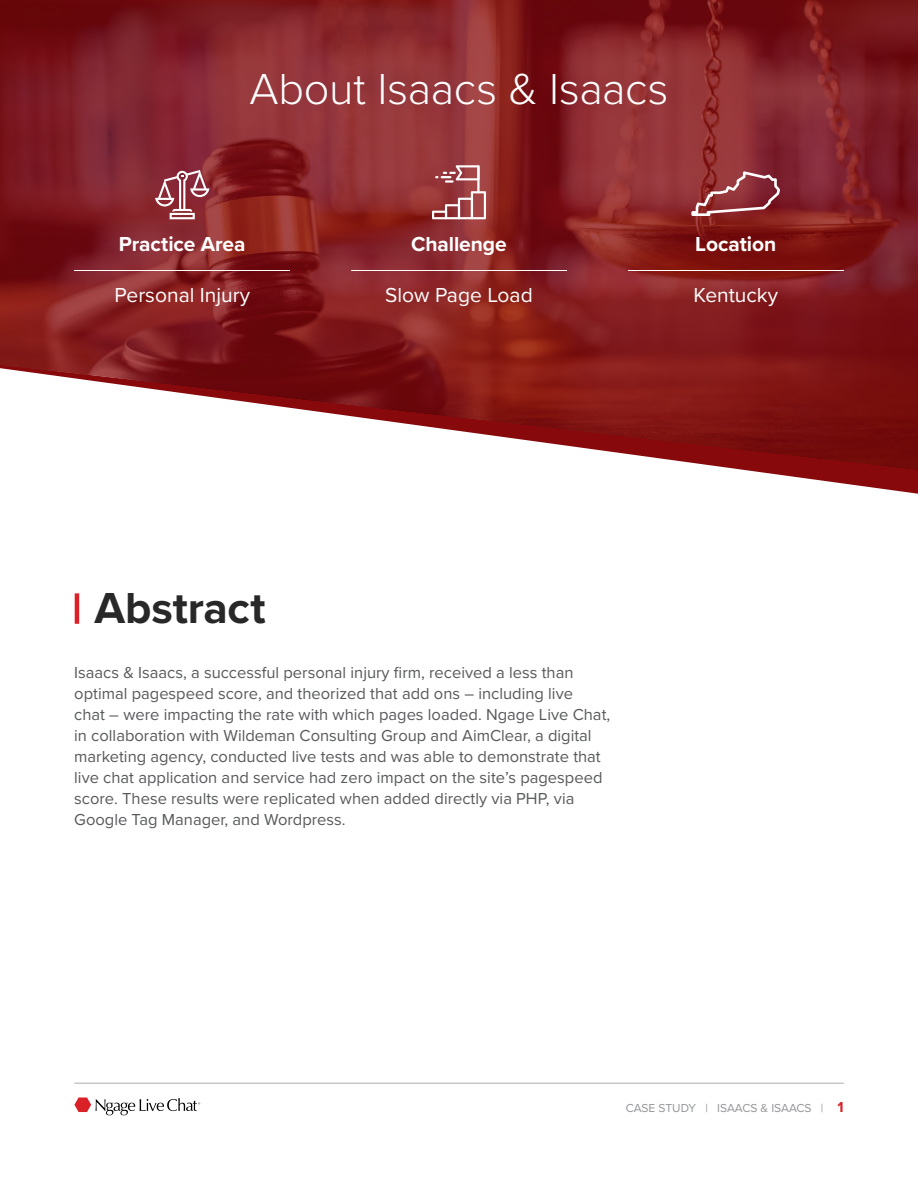
<style>
.page{position:relative;width:918px;height:1188px;background:#fff}
.page>*{position:absolute;margin:0;border:0;box-sizing:border-box;transform-origin:0 0}
.t1{font:300 45px "Proxima Nova";letter-spacing:-.005em;color:#fff}
.t2{font:700 45px "Proxima Nova";color:#292829}
.t3{font:21px "Proxima Nova";color:#fff}
.t4{font:700 21px "Proxima Nova";letter-spacing:-.005em;color:#fff}
.t5{font:16.5px/21px "Proxima Nova";color:#58595b}
.t6{font:12px "Proxima Nova";color:#939598}
.s1{font-weight:700;font-size:15px;color:#da2128}
</style>
<div class="page">
<svg style="left:745px;top:470px;width:173px;height:24px"></svg>
<svg style="left:0;top:0;width:918px;height:470px;background:#8e3336"></svg>
<hr style="left:75px;top:593px;width:4px;height:31px;background:#da2128">
<svg style="left:432px;top:191px;width:54px;height:28px"></svg>
<hr style="left:477px;top:165px;width:3px;height:28px;background:#fff">
<svg style="left:435px;top:165px;width:45px;height:18px"></svg>
<svg style="left:155px;top:170px;width:54px;height:49px"></svg>
<hr style="left:74px;top:270px;width:216px;height:1px;background:#fff">
<hr style="left:351px;top:270px;width:216px;height:1px;background:#fff">
<hr style="left:628px;top:270px;width:216px;height:1px;background:#fff">
<svg style="left:690px;top:169px;width:92px;height:48px;background:#9a464b"></svg>
<hr style="left:74px;top:1083px;width:770px;height:1px;background:#c7c8ca">
<svg style="left:74px;top:1098px;width:126px;height:17px"></svg>
<h1 class="t1" style="left:249px;top:55px;width:421px">About Isaacs &amp; Isaacs</h1>
<p class="t4" style="left:119px;top:228px;width:128px">Practice Area</p>
<p class="t3" style="left:115px;top:279px;width:137px">Personal Injury</p>
<p class="t4" style="left:411px;top:228px;width:97px">Challenge</p>
<p class="t3" style="left:385px;top:279px;width:149px">Slow Page Load</p>
<p class="t4" style="left:695px;top:228px;width:83px">Location</p>
<p class="t3" style="left:693px;top:279px;width:86px">Kentucky</p>
<h1 class="t2" style="left:94px;top:575px;width:173px">Abstract</h1>
<p class="t5" style="left:74px;top:661px;width:538px">Isaacs &amp; Isaacs, a successful personal injury firm, received a less than optimal pagespeed score, and theorized that add ons – including live<br>chat – were impacting the rate with which pages loaded. Ngage Live Chat, in collaboration with Wildeman Consulting Group and AimClear, a digital marketing agency, conducted live tests and was able to demonstrate that live chat application and service had zero impact on the site’s pagespeed score. These results were replicated when added directly via PHP, via Google Tag Manager, and Wordpress.</p>
<p class="t6" style="left:626px;top:1099px;width:220px">CASE STUDY | ISAACS &amp; ISAACS | <span class="s1">1</span></p>
</div>
